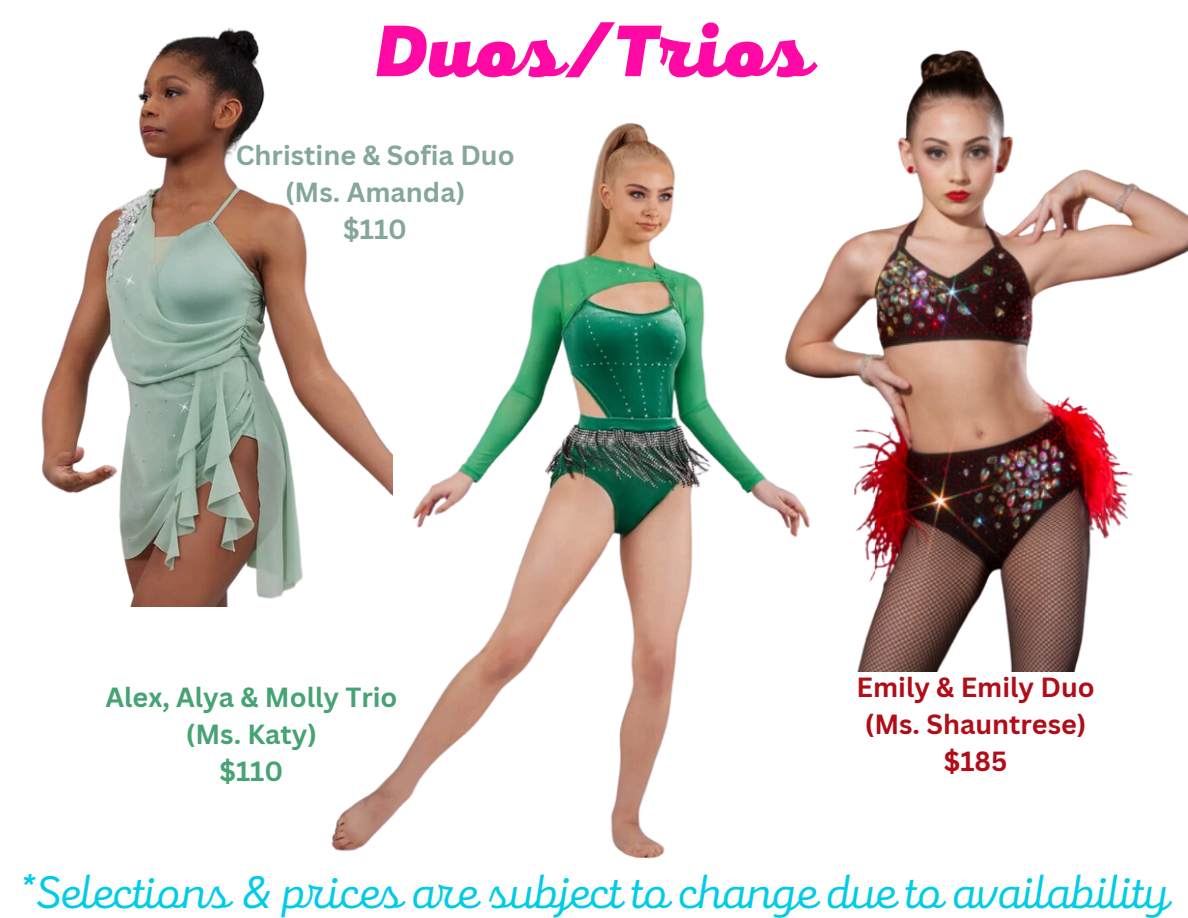
<style>
.page{position:relative;width:1188px;height:918px;background:#fff}
.page>*{position:absolute;margin:0;border:0;box-sizing:border-box;transform-origin:0 0}
.t1{font:900 75.45px "Mixa";color:#ff09a4}
.t2{font:47.25px "Mixa";color:#00cce8}
.t3{font:700 27px "Canva Sans";color:#85a69d}
.t4{font:700 27px "Canva Sans";color:#b10d18}
.t5{font:700 27px "Canva Sans";color:#46a373}
</style>
<div class="page">
<img style="left:331px;top:123px;width:432px;height:736px">
<img style="left:41px;top:27px;width:352px;height:580px">
<img style="left:763px;top:50px;width:425px;height:622px">
<p class="t1" style="left:375px;top:1px;width:439px">Duos/Trios</p>
<p class="t3" style="left:236px;top:136px;width:280px">Christine &amp; Sofia Duo</p>
<p class="t3" style="left:285px;top:173px;width:182px">(Ms. Amanda)</p>
<p class="t3" style="left:343px;top:210px;width:65px">$110</p>
<p class="t5" style="left:105px;top:678px;width:294px">Alex, Alya &amp; Molly Trio</p>
<p class="t5" style="left:186px;top:715px;width:133px">(Ms. Katy)</p>
<p class="t5" style="left:220px;top:752px;width:65px">$110</p>
<p class="t4" style="left:856px;top:668px;width:240px">Emily &amp; Emily Duo</p>
<p class="t4" style="left:865px;top:705px;width:223px">(Ms. Shauntrese)</p>
<h2 class="t4" style="left:944px;top:742px;width:65px">$185</h2>
<p class="t2" style="left:19px;top:861px;width:1152px">*Selections &amp; prices are subject to change due to availability</p>
</div>
